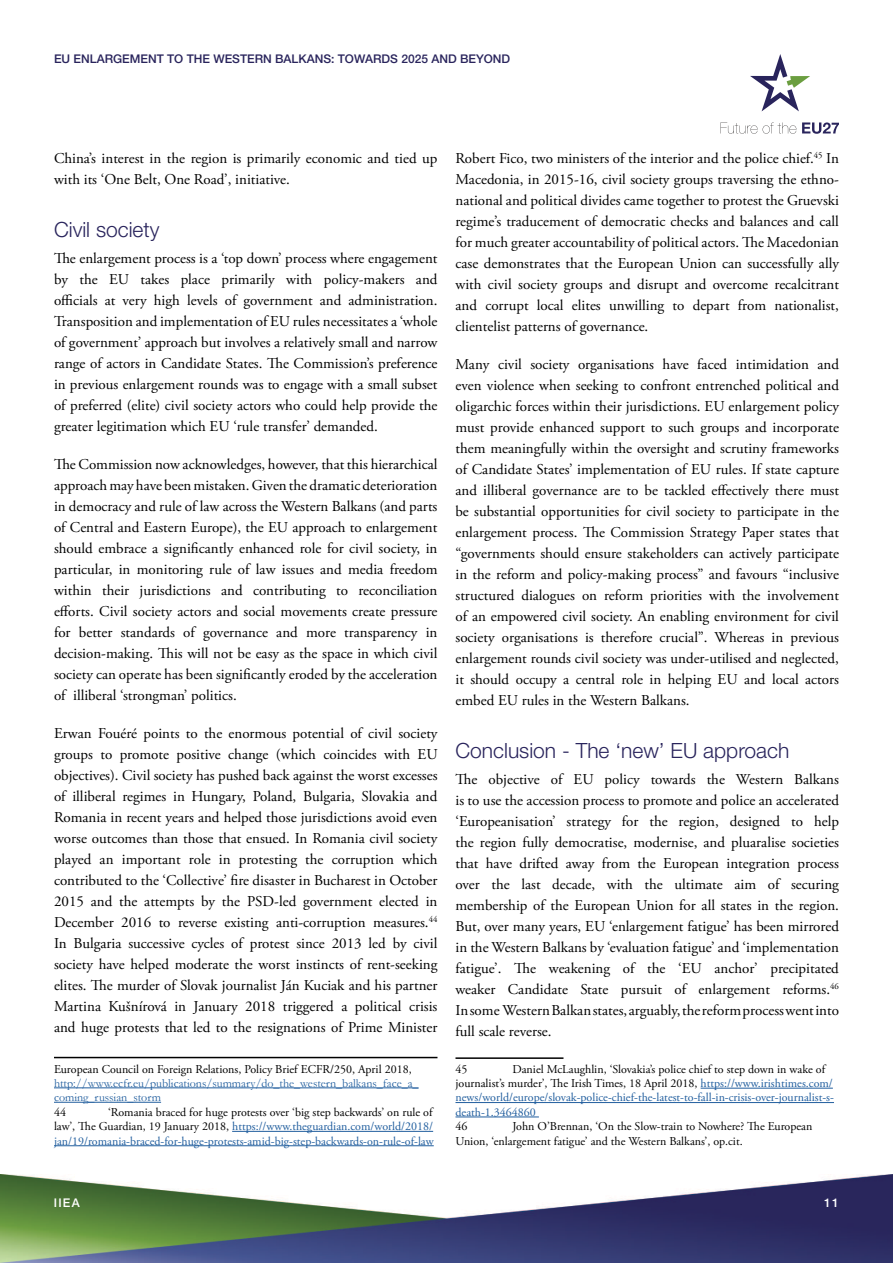
<style>
.page{position:relative;width:893px;height:1263px;background:#fff}
.page>*{position:absolute;margin:0;border:0;box-sizing:border-box;transform-origin:0 0}
.t1{font:300 21px "Helvetica Neue LT Std";color:#29245c}
.t2{font:15px/21px "Adobe Garamond Pro";color:#000;text-align:justify}
.t3{font:12px/14.4px "Adobe Garamond Pro";color:#215e9e;text-align:justify}
.t4{font:12px/14.4px "Adobe Garamond Pro";color:#000}
.t5{font:12px/14.4px "Garamond";color:#215e9e}
.t6{font:500 12px "Helvetica Neue LT Std";color:#29245c}
.t7{font:500 12px "Helvetica Neue LT Std";letter-spacing:.1em;color:#fff}
.s1{color:#000}
</style>
<div class="page">
<img style="left:0;top:1174px;width:893px;height:89px">
<svg style="left:750px;top:54px;width:60px;height:57px"></svg>
<svg style="left:720px;top:122px;width:76px;height:12px"></svg>
<svg style="left:802px;top:122px;width:37px;height:12px"></svg>
<hr style="left:54px;top:1057px;width:383px;height:1px;background:#000">
<hr style="left:54px;top:1087px;width:365px;height:1px;background:#215e9e">
<hr style="left:54px;top:1102px;width:107px;height:1px;background:#215e9e">
<hr style="left:232px;top:1131px;width:201px;height:1px;background:#215e9e">
<hr style="left:54px;top:1145px;width:380px;height:1px;background:#215e9e">
<hr style="left:455px;top:1057px;width:108px;height:2px;background:#000">
<hr style="left:701px;top:1088px;width:132px;height:1px;background:#215e9e">
<hr style="left:455px;top:1102px;width:379px;height:1px;background:#215e9e">
<hr style="left:455px;top:1117px;width:84px;height:1px;background:#215e9e">
<p class="t6" style="left:54px;top:51px;width:458px">EU ENLARGEMENT TO THE WESTERN BALKANS: TOWARDS 2025 AND BEYOND</p>
<p class="t2" style="left:54px;top:148px;width:385px">China’s interest in the region is primarily economic and tied up with its ‘One Belt, One Road’, initiative.</p>
<h1 class="t1" style="left:54px;top:216px;width:107px">Civil society</h1>
<p class="t2" style="left:54px;top:248px;width:385px">The enlargement process is a ‘top down’ process where engagement by the EU takes place primarily with policy-makers and officials at very high levels of government and administration.<br>Transposition and implementation of EU rules necessitates a ‘whole of government’ approach but involves a relatively small and narrow range of actors in Candidate States. The Commission’s preference in previous enlargement rounds was to engage with a small subset of preferred (elite) civil society actors who could help provide the greater legitimation which EU ‘rule transfer’ demanded.</p>
<p class="t2" style="left:54px;top:454px;width:385px">The Commission now acknowledges, however, that this hierarchical approach may have been mistaken. Given the dramatic deterioration in democracy and rule of law across the Western Balkans (and parts of Central and Eastern Europe), the EU approach to enlargement should embrace a significantly enhanced role for civil society, in particular, in monitoring rule of law issues and media freedom within their jurisdictions and contributing to reconciliation efforts. Civil society actors and social movements create pressure for better standards of governance and more transparency in decision-making. This will not be easy as the space in which civil society can operate has been significantly eroded by the acceleration of illiberal ‘strongman’ politics.</p>
<p class="t2" style="left:54px;top:723px;width:385px">Erwan Fouéré points to the enormous potential of civil society groups to promote positive change (which coincides with EU objectives). Civil society has pushed back against the worst excesses of illiberal regimes in Hungary, Poland, Bulgaria, Slovakia and Romania in recent years and helped those jurisdictions avoid even worse outcomes than those that ensued. In Romania civil society played an important role in protesting the corruption which contributed to the ‘Collective’ fire disaster in Bucharest in October 2015 and the attempts by the PSD-led government elected in December 2016 to reverse existing anti-corruption measures.<sup>44<br></sup>In Bulgaria successive cycles of protest since 2013 led by civil society have helped moderate the worst instincts of rent-seeking elites. The murder of Slovak journalist Ján Kuciak and his partner Martina Kušnírová in January 2018 triggered a political crisis and huge protests that led to the resignations of Prime Minister</p>
<p class="t4" style="left:54px;top:1062px;width:359px">European Council on Foreign Relations, Policy Brief ECFR/250, April 2018,</p>
<p class="t5" style="left:54px;top:1076px;width:366px">http://www.ecfr.eu/publications/summary/do_the_western_balkans_face_a_ coming_russian_storm</p>
<p class="t4" style="left:54px;top:1105px;width:13px">44</p>
<p class="t3" style="left:54px;top:1105px;width:381px;text-indent:54px"><span class="s1">‘Romania braced for huge protests over ‘big step backwards’ on rule of law’, The Guardian, 19 January 2018,</span> https://www.theguardian.com/world/2018/ jan/19/romania-braced-for-huge-protests-amid-big-step-backwards-on-rule-of-law</p>
<p class="t2" style="left:455px;top:148px;width:385px">Robert Fico, two ministers of the interior and the police chief.<sup>45</sup> In Macedonia, in 2015-16, civil society groups traversing the ethno&shy;national and political divides came together to protest the Gruevski regime’s traducement of democratic checks and balances and call for much greater accountability of political actors. The Macedonian case demonstrates that the European Union can successfully ally with civil society groups and disrupt and overcome recalcitrant and corrupt local elites unwilling to depart from nationalist, clientelist patterns of governance.</p>
<p class="t2" style="left:455px;top:354px;width:385px">Many civil society organisations have faced intimidation and even violence when seeking to confront entrenched political and oligarchic forces within their jurisdictions. EU enlargement policy must provide enhanced support to such groups and incorporate them meaningfully within the oversight and scrutiny frameworks of Candidate States’ implementation of EU rules. If state capture and illiberal governance are to be tackled effectively there must be substantial opportunities for civil society to participate in the enlargement process. The Commission Strategy Paper states that “governments should ensure stakeholders can actively participate in the reform and policy-making process” and favours “inclusive structured dialogues on reform priorities with the involvement of an empowered civil society. An enabling environment for civil society organisations is therefore crucial”. Whereas in previous enlargement rounds civil society was under-utilised and neglected, it should occupy a central role in helping EU and local actors embed EU rules in the Western Balkans.</p>
<h1 class="t1" style="left:455px;top:737px;width:335px">Conclusion - The ‘new’ EU approach</h1>
<p class="t2" style="left:455px;top:769px;width:385px">The objective of EU policy towards the Western Balkans is to use the accession process to promote and police an accelerated ‘Europeanisation’ strategy for the region, designed to help the region fully democratise, modernise, and pluaralise societies that have drifted away from the European integration process over the last decade, with the ultimate aim of securing membership of the European Union for all states in the region.<br>But, over many years, EU ‘enlargement fatigue’ has been mirrored in the Western Balkans by ‘evaluation fatigue’ and ‘implementation fatigue’. The weakening of the ‘EU anchor’ precipitated weaker Candidate State pursuit of enlargement reforms.<sup>46<br></sup>In some Western Balkan states, arguably, the reform process went into full scale reverse.</p>
<p class="t4" style="left:455px;top:1062px;width:13px">45</p>
<p class="t3" style="left:455px;top:1062px;width:380px;text-align:left;text-indent:57px"><span class="s1">Daniel McLaughlin, ‘Slovakia’s police chief to step down in wake of journalist’s murder’, The Irish Times, 18 April 2018,</span> https://www.irishtimes.com/ news/world/europe/slovak-police-chief-the-latest-to-fall-in-crisis-over-journalist-s&shy;death-1.3464860</p>
<p class="t4" style="left:455px;top:1119px;width:13px">46</p>
<p class="t4" style="left:455px;top:1119px;width:358px;text-indent:57px">John O’Brennan, ‘On the Slow-train to Nowhere? The European<br>Union, ‘enlargement fatigue’ and the Western Balkans’, op.cit.</p>
<p class="t7" style="left:54px;top:1196px;width:27px">IIEA</p>
<p class="t7" style="left:824px;top:1196px;width:16px">11</p>
</div>
